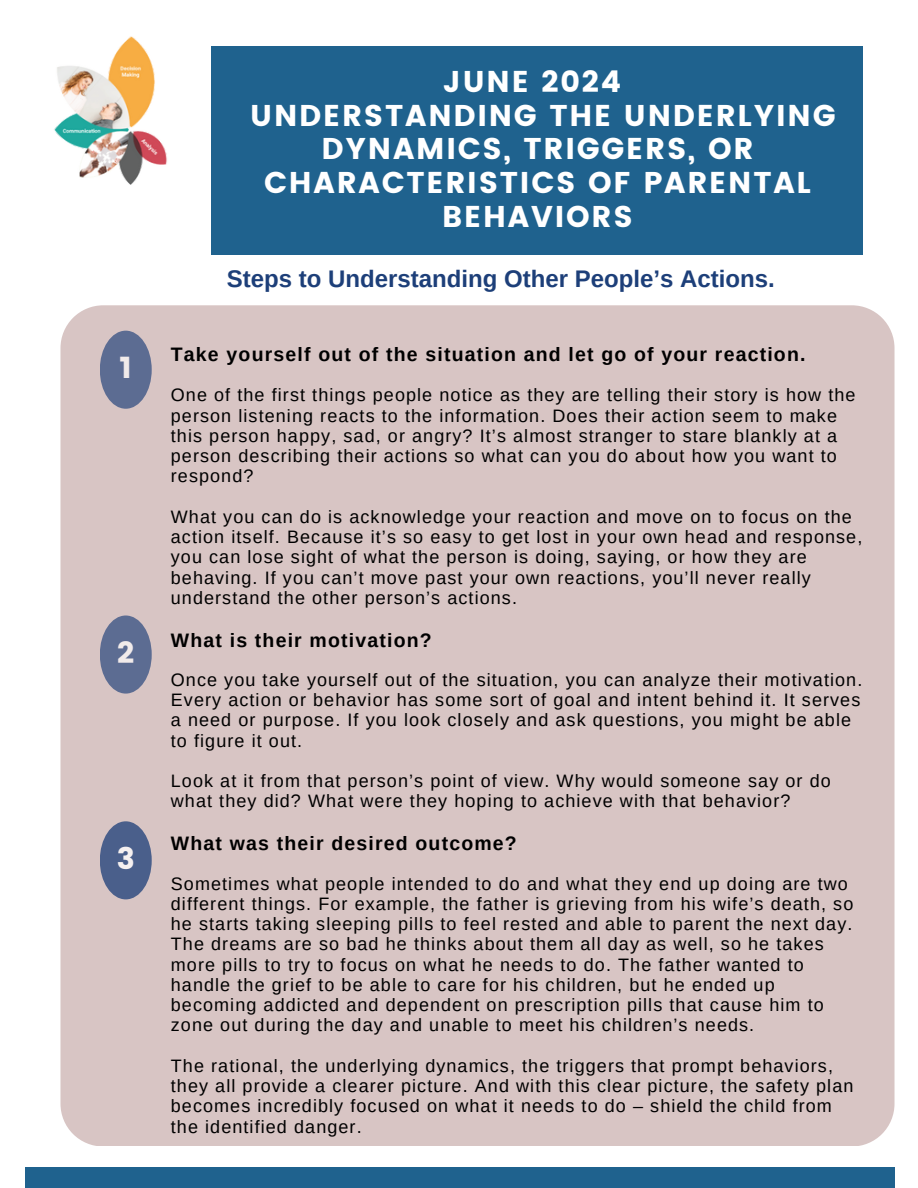
<style>
.page{position:relative;width:918px;height:1188px;background:#fff}
.page>*{position:absolute;margin:0;border:0;box-sizing:border-box;transform-origin:0 0}
.t1{font:30px/33.8px "Poppins";letter-spacing:.06em;color:#fff;text-align:center}
.t2{font:700 24px "Arimo";color:#1d3f79}
.t3{font:700 19.5px "Arimo";letter-spacing:.06em;color:#000}
.t4{font:18px/20.2px "Arimo";letter-spacing:.06em;color:#000}
</style>
<div class="page">
<div style="left:211px;top:47px;width:652px;height:208px;background:#1f628e"></div>
<div style="left:25px;top:1167px;width:869px;height:21px;background:#1f628e"></div>
<img style="left:54px;top:36px;width:113px;height:149px">
<div style="left:60px;top:305px;width:835px;height:841px;background:#d8c5c4"></div>
<div style="left:100px;top:331px;width:52px;height:78px;background:#5c6c92;border-radius:50%"></div>
<div style="left:100px;top:615px;width:52px;height:79px;background:#5c6c92;border-radius:50%"></div>
<div style="left:100px;top:821px;width:52px;height:78px;background:#4a5f8b;border-radius:50%"></div>
<h1 class="t1" style="left:119px;top:351px;width:14px">1</h1>
<h1 class="t1" style="left:117px;top:636px;width:19px">2</h1>
<h1 class="t1" style="left:117px;top:841px;width:20px">3</h1>
<h3 class="t1" style="left:443px;top:65px;width:179px">JUNE 2024</h3>
<p class="t1" style="left:250px;top:98px;width:587px">UNDERSTANDING THE UNDERLYING<br>DYNAMICS, TRIGGERS, OR<br>CHARACTERISTICS OF PARENTAL<br>BEHAVIORS</p>
<p class="t2" style="left:227px;top:266px;width:549px">Steps to Understanding Other People’s Actions.</p>
<h1 class="t3" style="left:171px;top:343px;width:636px">Take yourself out of the situation and let go of your reaction.</h1>
<p class="t4" style="left:171px;top:385px;width:686px">One of the first things people notice as they are telling their story is how the person listening reacts to the information. Does their action seem to make this person happy, sad, or angry? It’s almost stranger to stare blankly at a person describing their actions so what can you do about how you want to respond?</p>
<p class="t4" style="left:171px;top:506px;width:693px">What you can do is acknowledge your reaction and move on to focus on the action itself. Because it’s so easy to get lost in your own head and response, you can lose sight of what the person is doing, saying, or how they are behaving. If you can’t move past your own reactions, you’ll never really understand the other person’s actions.</p>
<p class="t3" style="left:171px;top:629px;width:262px">What is their motivation?</p>
<p class="t4" style="left:171px;top:670px;width:693px">Once you take yourself out of the situation, you can analyze their motivation.<br>Every action or behavior has some sort of goal and intent behind it. It serves a need or purpose. If you look closely and ask questions, you might be able to figure it out.</p>
<h3 class="t4" style="left:171px;top:771px;width:661px">Look at it from that person’s point of view. Why would someone say or do what they did? What were they hoping to achieve with that behavior?</h3>
<p class="t3" style="left:171px;top:833px;width:347px">What was their desired outcome?</p>
<p class="t4" style="left:171px;top:873px;width:684px">Sometimes what people intended to do and what they end up doing are two different things. For example, the father is grieving from his wife’s death, so he starts taking sleeping pills to feel rested and able to parent the next day.<br>The dreams are so bad he thinks about them all day as well, so he takes more pills to try to focus on what he needs to do. The father wanted to handle the grief to be able to care for his children, but he ended up becoming addicted and dependent on prescription pills that cause him to zone out during the day and unable to meet his children’s needs.</p>
<p class="t4" style="left:171px;top:1055px;width:684px">The rational, the underlying dynamics, the triggers that prompt behaviors, they all provide a clearer picture. And with this clear picture, the safety plan becomes incredibly focused on what it needs to do – shield the child from the identified danger.</p>
</div>
